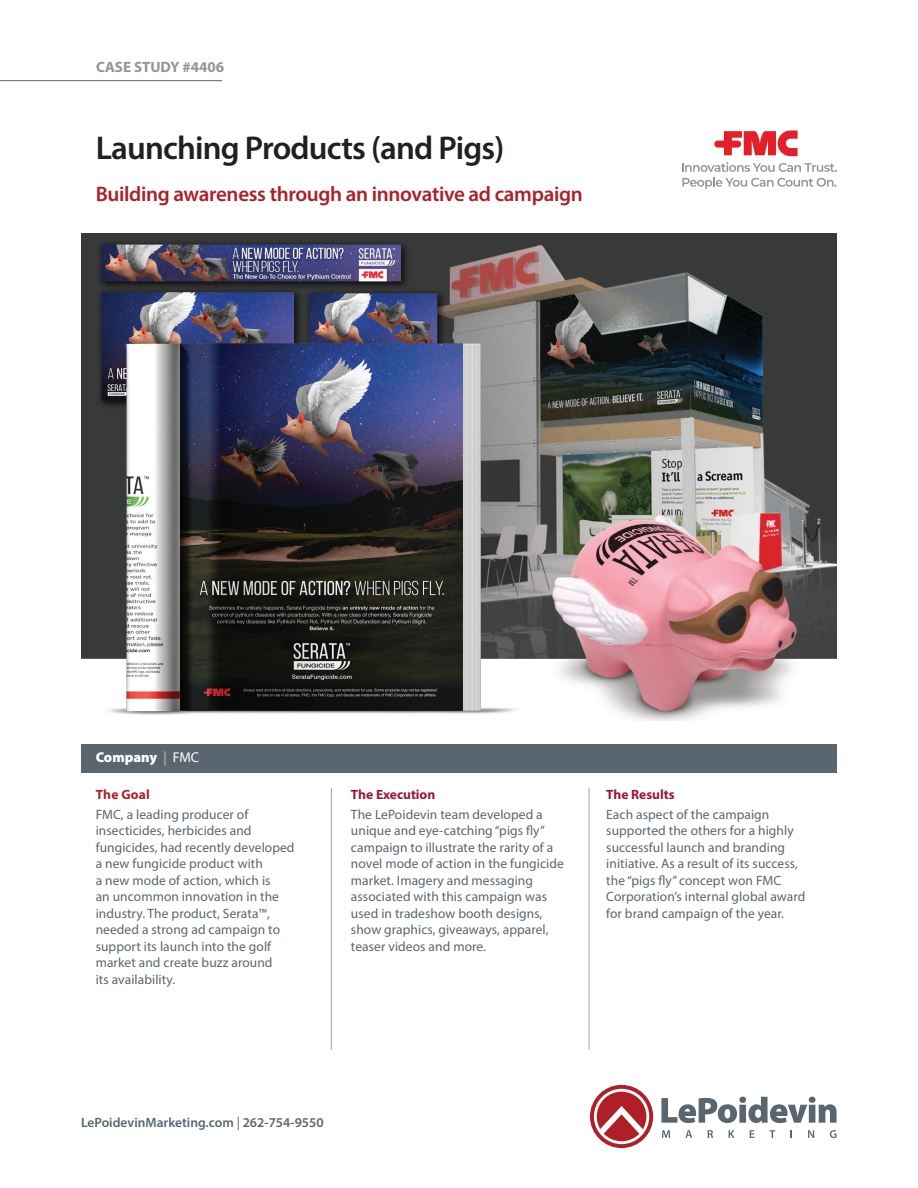
<style>
.page{position:relative;width:918px;height:1188px;background:#fff}
.page>*{position:absolute;margin:0;border:0;box-sizing:border-box;transform-origin:0 0}
.t1{font:600 33px "Myriad Pro";letter-spacing:-.025em;color:#231f20}
.t2{font:600 21px "Myriad Pro";letter-spacing:-.015em;color:#af1f27}
.t3{font:700 15px "Myriad Pro";color:#91949b}
.t4{font:900 14.25px "Myriad Pro";color:#fff}
.t5{font:13.5px/16.5px "Myriad Pro";letter-spacing:.005em;color:#596670}
.t6{font:600 13.5px "Myriad Pro";color:#596670}
.t7{font:700 13.5px "Myriad Pro";color:#9a1a32}
.t8{font:700 13.5px "Myriad Pro";letter-spacing:.015em;color:#af1f27}
.s1{font-weight:700;color:#9fa2a8}
.s2{font-weight:400}
</style>
<div class="page">
<div style="left:81px;top:744px;width:756px;height:28px;background:#596670"></div>
<hr style="left:0;top:80px;width:222px;height:1px;background:#596670">
<hr style="left:331px;top:788px;width:1px;height:262px;background:#9fa2a8">
<hr style="left:589px;top:788px;width:1px;height:262px;background:#9fa2a8">
<svg style="left:662px;top:1130px;width:8px;height:8px"></svg>
<svg style="left:685px;top:1130px;width:7px;height:8px"></svg>
<svg style="left:708px;top:1130px;width:5px;height:8px"></svg>
<svg style="left:729px;top:1130px;width:6px;height:8px"></svg>
<svg style="left:750px;top:1130px;width:4px;height:8px"></svg>
<svg style="left:769px;top:1130px;width:6px;height:8px"></svg>
<svg style="left:808px;top:1130px;width:6px;height:8px"></svg>
<svg style="left:830px;top:1130px;width:6px;height:8px"></svg>
<svg style="left:661px;top:1097px;width:176px;height:26px"></svg>
<svg style="left:590px;top:1085px;width:63px;height:63px"></svg>
<img style="left:81px;top:234px;width:756px;height:487px">
<svg style="left:714px;top:131px;width:84px;height:25px"></svg>
<svg style="left:682px;top:162px;width:155px;height:27px"></svg>
<p class="t3" style="left:96px;top:57px;width:130px">CASE STUDY #4406</p>
<h1 class="t1" style="left:96px;top:127px;width:410px">Launching Products (and Pigs)</h1>
<h2 class="t2" style="left:96px;top:180px;width:488px">Building awareness through an innovative ad campaign</h2>
<p class="t4" style="left:96px;top:747px;width:105px">Company <span class="s1">|</span> <span class="s2">FMC</span></p>
<p class="t8" style="left:96px;top:786px;width:56px">The Goal</p>
<p class="t5" style="left:96px;top:806px;width:200px">FMC, a leading producer of insecticides, herbicides and fungicides, had recently developed a new fungicide product with<br>a new mode of action, which is<br>an uncommon innovation in the industry. The product, Serata™, needed a strong ad campaign to support its launch into the golf market and create buzz around<br>its availability.</p>
<p class="t7" style="left:351px;top:786px;width:86px">The Execution</p>
<p class="t5" style="left:351px;top:806px;width:214px">The LePoidevin team developed a unique and eye-catching “pigs fly” campaign to illustrate the rarity of a novel mode of action in the fungicide market. Imagery and messaging associated with this campaign was used in tradeshow booth designs, show graphics, giveaways, apparel, teaser videos and more.</p>
<p class="t7" style="left:606px;top:786px;width:70px">The Results</p>
<p class="t5" style="left:606px;top:806px;width:201px">Each aspect of the campaign supported the others for a highly successful launch and branding initiative. As a result of its success, the “pigs fly” concept won FMC<br>Corporation’s internal global award for brand campaign of the year.</p>
<p class="t6" style="left:81px;top:1114px;width:244px">LePoidevinMarketing.com <span class="s2">|</span> 262-754-9550</p>
</div>
